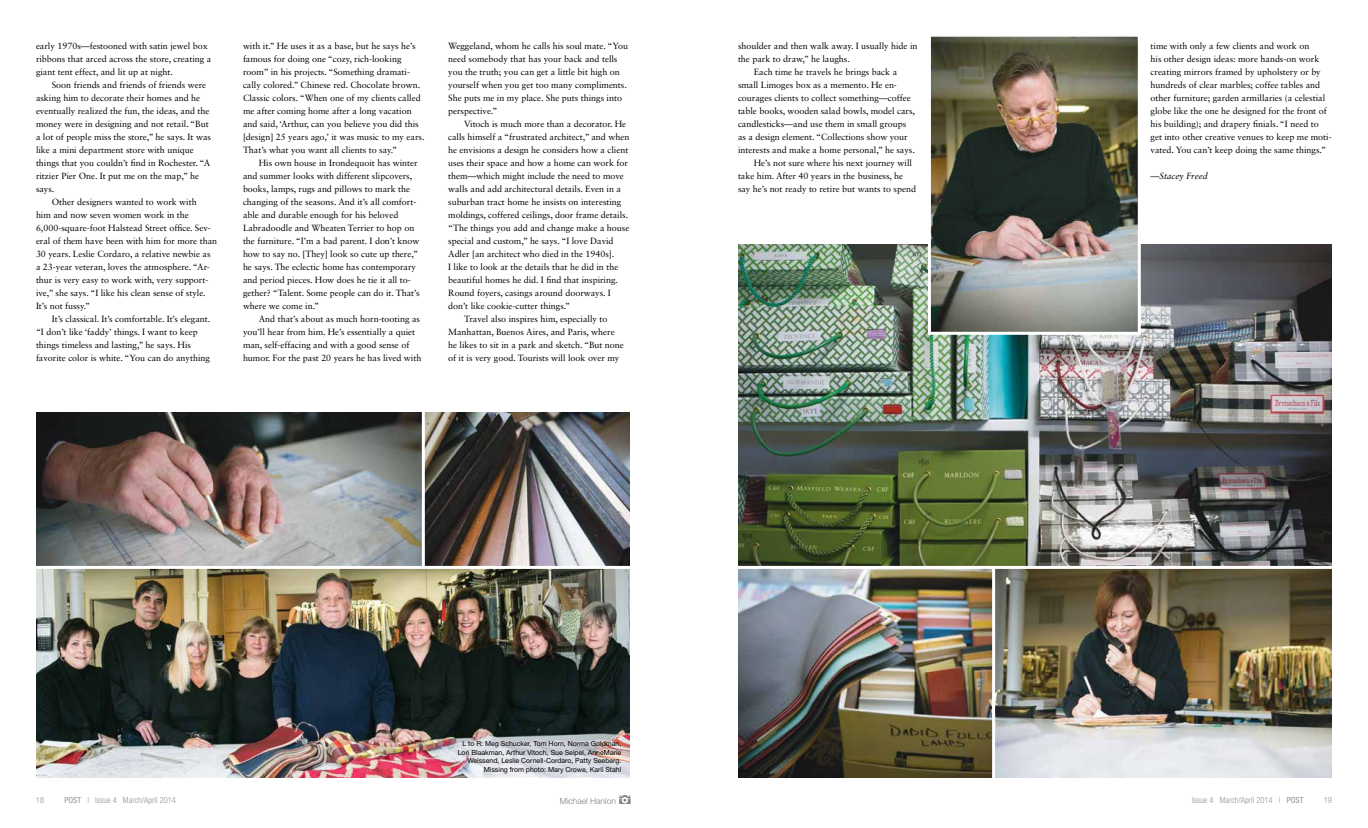
<style>
.page{position:relative;width:1368px;height:828px;background:#fff}
.page>*{position:absolute;margin:0;border:0;box-sizing:border-box;transform-origin:0 0}
.t1{font:9px/13px "Sabon LT Std";color:#000}
.t2{font:italic 9px "Sabon LT Std";color:#000}
.t3{font:300 condensed 8.5px "Helvetica Neue";color:#939598}
.t4{font:300 8.5px "Helvetica Neue";color:#808285}
.t5{font:7px/8.5px "Helvetica Neue";color:#000;text-align:right}
.s1{font-weight:400}
</style>
<div class="page">
<img style="left:36px;top:413px;width:594px;height:365px">
<img style="left:738px;top:244px;width:594px;height:534px">
<img style="left:932px;top:38px;width:205px;height:293px">
<div style="left:928px;top:34px;width:213px;height:301px;border:3px solid #fff"></div>
<hr style="left:726px;top:566px;width:618px;height:3px;background:#fff">
<hr style="left:992px;top:568px;width:3px;height:218px;background:#fff">
<hr style="left:32px;top:566px;width:604px;height:3px;background:#fff">
<hr style="left:422px;top:407px;width:3px;height:159px;background:#fff">
<svg style="left:619px;top:795px;width:12px;height:9px"></svg>
<p class="t1" style="left:36px;top:39px;width:177px">early 1970s—festooned with satin jewel box ribbons that arced across the store, creating a giant tent effect, and lit up at night.</p>
<p class="t1" style="left:52px;top:78px;width:156px">Soon friends and friends of friends were</p>
<p class="t1" style="left:36px;top:91px;width:166px">asking him to decorate their homes and he</p>
<p class="t1" style="left:36px;top:104px;width:175px">eventually realized the fun, the ideas, and the</p>
<p class="t1" style="left:36px;top:117px;width:174px">money were in designing and not retail. “But</p>
<p class="t1" style="left:36px;top:130px;width:177px">a lot of people miss the store,” he says. It was</p>
<p class="t1" style="left:36px;top:143px;width:159px">like a mini department store with unique</p>
<p class="t1" style="left:36px;top:156px;width:176px">things that you couldn’t find in Rochester. “A</p>
<p class="t1" style="left:36px;top:169px;width:165px">ritzier Pier One. It put me on the map,” he</p>
<p class="t1" style="left:36px;top:182px;width:20px">says.</p>
<p class="t1" style="left:52px;top:195px;width:146px">Other designers wanted to work with</p>
<p class="t1" style="left:36px;top:208px;width:154px">him and now seven women work in the</p>
<p class="t1" style="left:36px;top:221px;width:176px">6,000-square-foot Halstead Street office. Sev-</p>
<p class="t1" style="left:36px;top:234px;width:183px">eral of them have been with him for more than</p>
<p class="t1" style="left:36px;top:247px;width:176px">30 years. Leslie Cordaro, a relative newbie as</p>
<p class="t1" style="left:36px;top:260px;width:175px">a 23-year veteran, loves the atmosphere. “Ar-</p>
<p class="t1" style="left:36px;top:273px;width:174px">thur is very easy to work with, very support-</p>
<p class="t1" style="left:36px;top:286px;width:171px">ive,” she says. “I like his clean sense of style.</p>
<p class="t1" style="left:36px;top:299px;width:56px">It’s not fussy.”</p>
<p class="t1" style="left:52px;top:312px;width:160px">It’s classical. It’s comfortable. It’s elegant.</p>
<p class="t1" style="left:36px;top:325px;width:163px">“I don’t like ‘faddy’ things. I want to keep</p>
<p class="t1" style="left:36px;top:338px;width:157px">things timeless and lasting,” he says. His</p>
<p class="t1" style="left:36px;top:351px;width:175px">favorite color is white. “You can do anything</p>
<p class="t1" style="left:243px;top:39px;width:183px">with it.” He uses it as a base, but he says he’s famous for doing one “cozy, rich-looking room” in his projects. “Something dramati&shy;cally colored.” Chinese red. Chocolate brown.<br>Classic colors. “When one of my clients called me after coming home after a long vacation and said, ‘Arthur, can you believe you did this [design] 25 years ago,’ it was music to my ears.<br>That’s what you want all clients to say.”</p>
<p class="t1" style="left:243px;top:156px;width:178px;text-indent:16px">His own house in Irondequoit has winter and summer looks with different slipcovers, books, lamps, rugs and pillows to mark the changing of the seasons. And it’s all comfort&shy;able and durable enough for his beloved Labradoodle and Wheaten Terrier to hop on the furniture. “I’m a bad parent. I don’t know how to say no. [They] look so cute up there,” he says. The eclectic home has contemporary and period pieces. How does he tie it all to&shy;gether? “Talent. Some people can do it. That’s where we come in.”</p>
<p class="t1" style="left:243px;top:312px;width:180px;text-indent:16px">And that’s about as much horn-tooting as you’ll hear from him. He’s essentially a quiet man, self-effacing and with a good sense of humor. For the past 20 years he has lived with</p>
<p class="t1" style="left:448px;top:39px;width:181px">Weggeland, whom he calls his soul mate. “You need somebody that has your back and tells you the truth; you can get a little bit high on yourself when you get too many compliments.<br>She puts me in my place. She puts things into perspective.”</p>
<p class="t1" style="left:464px;top:117px;width:164px">Vitoch is much more than a decorator. He</p>
<p class="t1" style="left:448px;top:130px;width:183px">calls himself a “frustrated architect,” and when</p>
<p class="t1" style="left:448px;top:143px;width:182px">he envisions a design he considers how a client</p>
<p class="t1" style="left:448px;top:156px;width:181px">uses their space and how a home can work for</p>
<p class="t1" style="left:448px;top:169px;width:177px">them—which might include the need to move</p>
<p class="t1" style="left:448px;top:182px;width:174px">walls and add architectural details. Even in a</p>
<p class="t1" style="left:448px;top:195px;width:175px">suburban tract home he insists on interesting</p>
<p class="t1" style="left:448px;top:208px;width:181px">moldings, coffered ceilings, door frame details.</p>
<p class="t1" style="left:448px;top:221px;width:183px">“The things you add and change make a house</p>
<p class="t1" style="left:448px;top:234px;width:167px">special and custom,” he says. “I love David</p>
<p class="t1" style="left:448px;top:247px;width:168px">Adler [an architect who died in the 1940s].</p>
<p class="t1" style="left:448px;top:260px;width:172px">I like to look at the details that he did in the</p>
<p class="t1" style="left:448px;top:273px;width:171px">beautiful homes he did. I find that inspiring.</p>
<p class="t1" style="left:448px;top:286px;width:164px">Round foyers, casings around doorways. I</p>
<p class="t1" style="left:448px;top:299px;width:124px">don’t like cookie-cutter things.”</p>
<p class="t1" style="left:464px;top:312px;width:145px">Travel also inspires him, especially to</p>
<p class="t1" style="left:448px;top:325px;width:168px">Manhattan, Buenos Aires, and Paris, where</p>
<p class="t1" style="left:448px;top:338px;width:177px">he likes to sit in a park and sketch. “But none</p>
<p class="t1" style="left:448px;top:351px;width:173px">of it is very good. Tourists will look over my</p>
<p class="t1" style="left:738px;top:39px;width:181px">shoulder and then walk away. I usually hide in</p>
<p class="t1" style="left:738px;top:52px;width:113px">the park to draw,” he laughs.</p>
<p class="t1" style="left:754px;top:65px;width:145px">Each time he travels he brings back a</p>
<p class="t1" style="left:738px;top:78px;width:160px">small Limoges box as a memento. He en-</p>
<p class="t1" style="left:738px;top:91px;width:174px">courages clients to collect something—coffee</p>
<p class="t1" style="left:738px;top:104px;width:179px">table books, wooden salad bowls, model cars,</p>
<p class="t1" style="left:738px;top:117px;width:170px">candlesticks—and use them in small groups</p>
<p class="t1" style="left:738px;top:130px;width:171px">as a design element. “Collections show your</p>
<p class="t1" style="left:738px;top:143px;width:178px">interests and make a home personal,” he says.</p>
<p class="t1" style="left:754px;top:156px;width:160px">He’s not sure where his next journey will</p>
<p class="t1" style="left:738px;top:169px;width:167px">take him. After 40 years in the business, he</p>
<p class="t1" style="left:738px;top:182px;width:180px">say he’s not ready to retire but wants to spend</p>
<p class="t5" style="left:458px;top:740px;width:165px">L to R: Meg Schucker, Tom Horn, Norma Goldman, Lori Blaakman, Arthur Vitoch, Sue Seipel, AnneMarie Weissend, Leslie Cornell-Cordaro, Patty Seeberg.<br>Missing from photo: Mary Crowe, Karli Stahl</p>
<p class="t1" style="left:1151px;top:39px;width:183px">time with only a few clients and work on<br>his other design ideas: more hands-on work creating mirrors framed by upholstery or by hundreds of clear marbles; coffee tables and other furniture; garden armillaries (a celestial globe like the one he designed for the front of his building); and drapery finials. “I need to get into other creative venues to keep me moti&shy;vated. You can’t keep doing the same things.”</p>
<p class="t2" style="left:1151px;top:170px;width:59px">—Stacey Freed</p>
<p class="t3" style="left:36px;top:795px;width:10px">18</p>
<p class="t3" style="left:64px;top:795px;width:113px"><span class="s1">POST</span> | Issue 4 March/April 2014</p>
<p class="t3" style="left:1192px;top:795px;width:113px">Issue 4 March/April 2014 | <span class="s1">POST</span></p>
<p class="t3" style="left:1324px;top:795px;width:10px">19</p>
<p class="t4" style="left:560px;top:795px;width:57px">Michael Hanlon</p>
</div>
